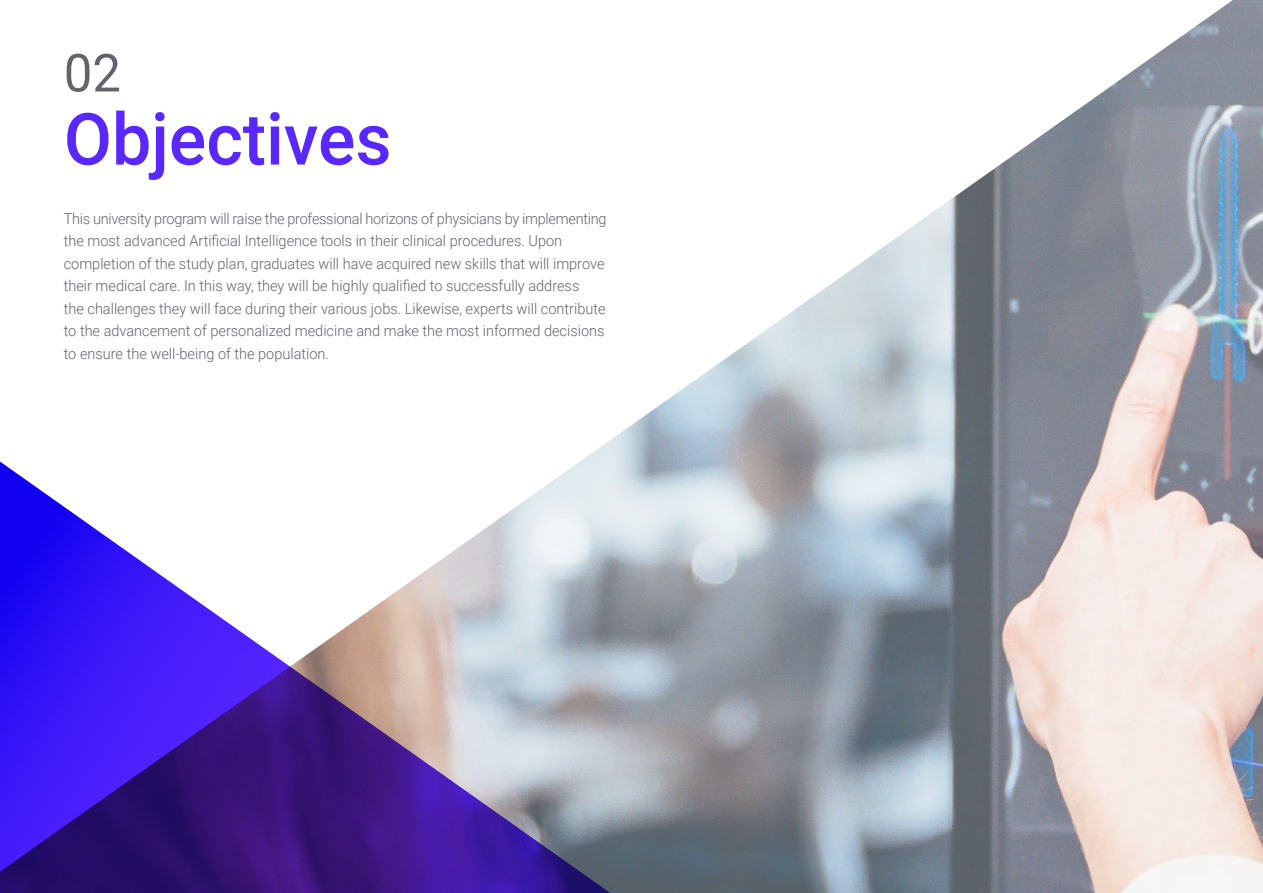
<style>
.page{position:relative;width:1263px;height:893px;background:#fff}
.page>*{position:absolute;margin:0;border:0;box-sizing:border-box;transform-origin:0 0}
.t1{font:500 72px "Roboto";color:#5927ff}
.t2{font:52.5px "Roboto";color:#61646a}
.t3{font:300 15px/22.5px "Roboto";color:#61646a}
</style>
<div class="page">
<img style="left:602px;top:0;width:661px;height:893px">
<svg style="left:0;top:446px;width:640px;height:447px"></svg>
<h2 class="t2" style="left:64px;top:36px;width:59px">02</h2>
<h1 class="t1" style="left:64px;top:89px;width:329px">Objectives</h1>
<p class="t3" style="left:64px;top:207px;width:544px">This university program will raise the professional horizons of physicians by implementing the most advanced Artificial Intelligence tools in their clinical procedures. Upon completion of the study plan, graduates will have acquired new skills that will improve their medical care. In this way, they will be highly qualified to successfully address<br>the challenges they will face during their various jobs. Likewise, experts will contribute to the advancement of personalized medicine and make the most informed decisions to ensure the well-being of the population.</p>
</div>
